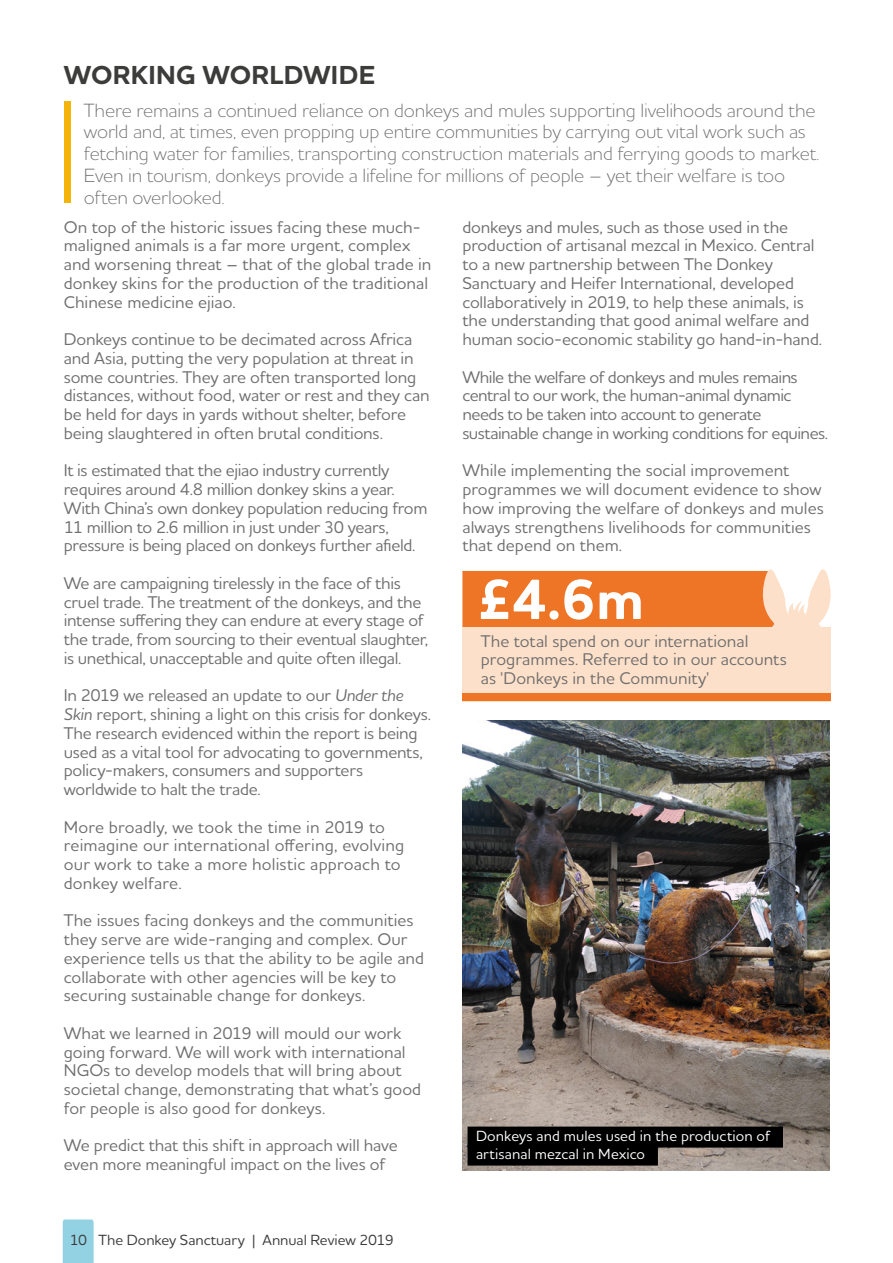
<style>
.page{position:relative;width:893px;height:1263px;background:#fff}
.page>*{position:absolute;margin:0;border:0;box-sizing:border-box;transform-origin:0 0}
.Section_Head__H1{font:700 26.55px "Houschka Alt Pro";letter-spacing:.01em;color:#3c3c3b}
.First_paragraph__p{font:300 19.5px/21.8px "Houschka Alt Pro";letter-spacing:-.01em;color:#706f6f}
.Coloums_body_text__p{font:500 17.25px/18.8px "Houschka Alt Pro";letter-spacing:-.01em;color:#706f6f}
.Coloums_body_text__p-2{font:500 17.25px/18.8px "Houschka Alt Pro";letter-spacing:-.03em;color:#706f6f}
.Coloums_body_text__p-3{font:500 17.25px/18.8px "Houschka Alt Pro";letter-spacing:.01em;color:#706f6f}
.Box_out{font:500 17.25px/18.8px "Houschka Alt Pro";color:#706f6f}
.t1{font:500 15px "Houschka Alt Pro";letter-spacing:.01em;color:#fff}
.t2{font:500 15px "Houschka Alt Pro";color:#3c3c3b}
.s1{font-style:italic}
</style>
<div class="page">
<svg style="left:63px;top:1219px;width:31px;height:44px"></svg>
<div style="left:64px;top:102px;width:7px;height:101px;background:#f5b508"></div>
<div style="left:462px;top:626px;width:369px;height:75px;background:#fde0c9"></div>
<div style="left:462px;top:693px;width:369px;height:8px;background:#ee7526"></div>
<svg style="left:462px;top:569px;width:369px;height:58px"></svg>
<img style="left:462px;top:720px;width:368px;height:451px">
<div style="left:468px;top:1126px;width:315px;height:21px;background:#000"></div>
<div style="left:468px;top:1144px;width:190px;height:21px;background:#000"></div>
<h1 class="Section_Head__H1" style="left:64px;top:58px;width:313px">WORKING WORLDWIDE</h1>
<p class="First_paragraph__p" style="left:84px;top:99px;width:737px">There remains a continued reliance on donkeys and mules supporting livelihoods around the world and, at times, even propping up entire communities by carrying out vital work such as fetching water for families, transporting construction materials and ferrying goods to market.<br>Even in tourism, donkeys provide a lifeline for millions of people – yet their welfare is too often overlooked.</p>
<p class="Coloums_body_text__p" style="left:64px;top:217px;width:369px">On top of the historic issues facing these much&shy;maligned animals is a far more urgent, complex and worsening threat – that of the global trade in donkey skins for the production of the traditional Chinese medicine ejiao.</p>
<p class="Coloums_body_text__p" style="left:64px;top:329px;width:367px">Donkeys continue to be decimated across Africa and Asia, putting the very population at threat in some countries. They are often transported long distances, without food, water or rest and they can be held for days in yards without shelter, before being slaughtered in often brutal conditions.</p>
<p class="Coloums_body_text__p" style="left:64px;top:461px;width:365px">It is estimated that the ejiao industry currently requires around 4.8 million donkey skins a year.<br>With China’s own donkey population reducing from 11 million to 2.6 million in just under 30 years, pressure is being placed on donkeys further afield.</p>
<p class="Coloums_body_text__p" style="left:64px;top:573px;width:366px">We are campaigning tirelessly in the face of this cruel trade. The treatment of the donkeys, and the intense suffering they can endure at every stage of the trade, from sourcing to their eventual slaughter, is unethical, unacceptable and quite often illegal.</p>
<p class="Coloums_body_text__p" style="left:64px;top:686px;width:369px">In 2019 we released an update to our <span class="s1">Under the Skin</span> report, shining a light on this crisis for donkeys.<br>The research evidenced within the report is being used as a vital tool for advocating to governments, policy-makers, consumers and supporters worldwide to halt the trade.</p>
<p class="Coloums_body_text__p-3" style="left:64px;top:817px;width:342px">More broadly, we took the time in 2019 to reimagine our international offering, evolving our work to take a more holistic approach to donkey welfare.</p>
<p class="Coloums_body_text__p" style="left:64px;top:911px;width:362px">The issues facing donkeys and the communities they serve are wide-ranging and complex. Our experience tells us that the ability to be agile and collaborate with other agencies will be key to securing sustainable change for donkeys.</p>
<p class="Coloums_body_text__p" style="left:64px;top:1023px;width:359px">What we learned in 2019 will mould our work going forward. We will work with international NGOs to develop models that will bring about societal change, demonstrating that what’s good for people is also good for donkeys.</p>
<p class="Coloums_body_text__p" style="left:64px;top:1136px;width:335px">We predict that this shift in approach will have even more meaningful impact on the lives of</p>
<p class="Coloums_body_text__p" style="left:462px;top:217px;width:361px">donkeys and mules, such as those used in the production of artisanal mezcal in Mexico. Central to a new partnership between The Donkey Sanctuary and Heifer International, developed collaboratively in 2019, to help these animals, is the understanding that good animal welfare and human socio-economic stability go hand-in-hand.</p>
<p class="Coloums_body_text__p-2" style="left:462px;top:367px;width:367px">While the welfare of donkeys and mules remains central to our work, the human-animal dynamic needs to be taken into account to generate sustainable change in working conditions for equines.</p>
<p class="Coloums_body_text__p" style="left:462px;top:461px;width:363px">While implementing the social improvement programmes we will document evidence to show how improving the welfare of donkeys and mules always strengthens livelihoods for communities that depend on them.</p>
<p class="Box_out" style="left:481px;top:631px;width:308px">The total spend on our international programmes. Referred to in our accounts as 'Donkeys in the Community'</p>
<p class="t1" style="left:476px;top:1127px;width:296px">Donkeys and mules used in the production of</p>
<p class="t1" style="left:476px;top:1145px;width:171px">artisanal mezcal in Mexico</p>
<p class="t2" style="left:70px;top:1230px;width:325px">10 The Donkey Sanctuary | Annual Review 2019</p>
</div>
